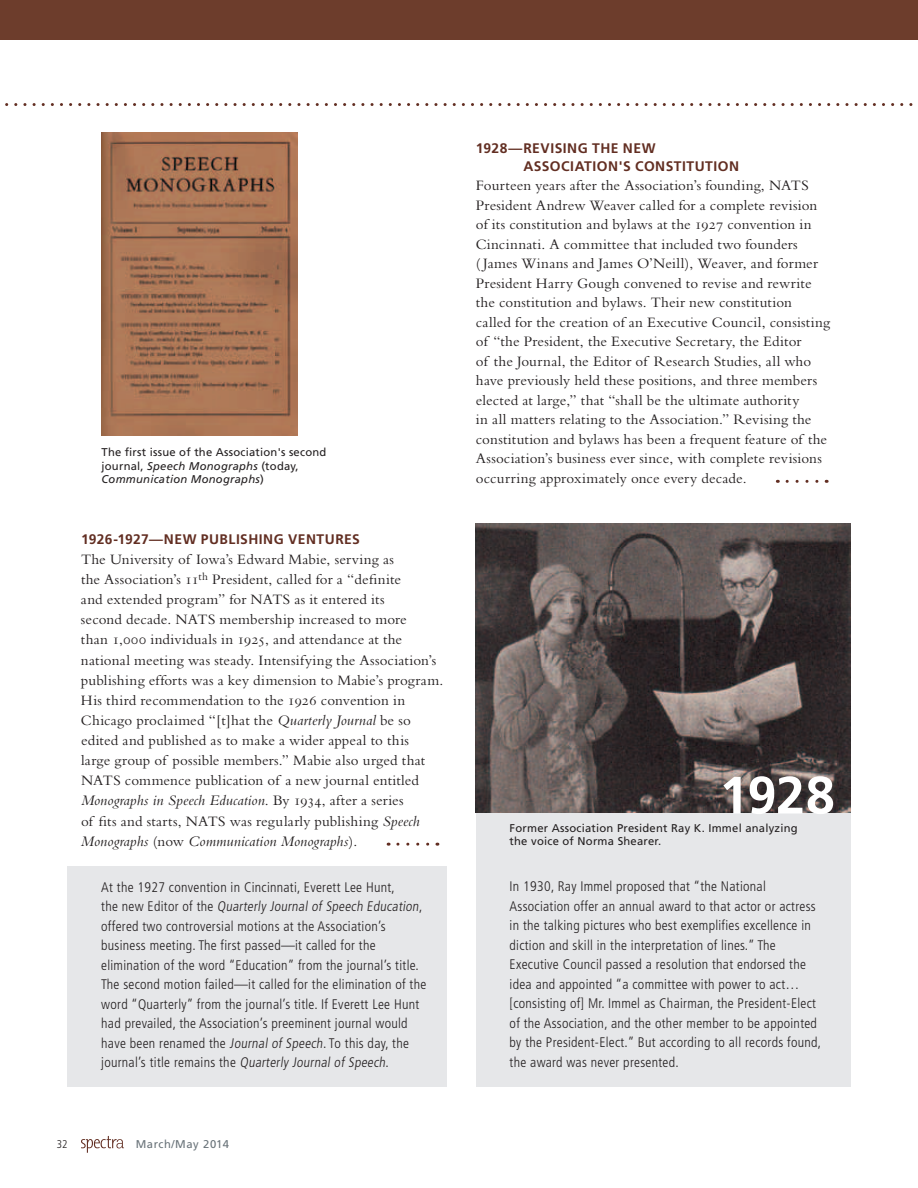
<style>
.page{position:relative;width:918px;height:1188px;background:#fff}
.page>*{position:absolute;margin:0;border:0;box-sizing:border-box;transform-origin:0 0}
.t1{font:700 52.5px "Frutiger";color:#fff}
.t2{font:italic 15.15px "Bembo";letter-spacing:.01em;color:#231f20}
.t3{font:15px/19.5px "Bembo";letter-spacing:.01em;color:#231f20}
.t4{font:300 condensed 13.8px/19.5px "Frutiger";letter-spacing:.02em;color:#231f20}
.t5{font:700 13.8px/17.9px "Frutiger";letter-spacing:.03em;color:#622e22}
.t6{font:11.25px/13.5px "Frutiger";letter-spacing:.02em;color:#231f20}
.t7{font:11.25px "Frutiger";letter-spacing:.05em;color:#697379}
.t8{font:300 condensed 11.25px "Frutiger";color:#231f20}
.s1{font-style:italic}
.s2{font-family:"Bembo SC"}
.s3{font-style:italic;font-size:15.15px}
.s4{font-style:normal;font-size:15px}
.s5{font-family:"Bembo SC";font-style:normal;font-size:15px}
</style>
<div class="page">
<svg style="left:81px;top:1136px;width:43px;height:17px"></svg>
<div style="left:0;top:0;width:918px;height:40px;background:#6d3d2c"></div>
<div style="left:476px;top:785px;width:374px;height:302px;background:#e6e7e9"></div>
<svg style="left:787px;top:480px;width:40px;height:3px"></svg>
<div style="left:68px;top:866px;width:379px;height:221px;background:#e6e7e9"></div>
<svg style="left:5px;top:103px;width:908px;height:3px"></svg>
<svg style="left:398px;top:843px;width:40px;height:3px"></svg>
<img style="left:102px;top:133px;width:195px;height:302px">
<img style="left:476px;top:524px;width:374px;height:288px">
<p class="t6" style="left:102px;top:446px;width:226px">The first issue of the Association's second journal, <span class="s1">Speech Monographs</span> (today,<br><span class="s1">Communication Monographs</span>)</p>
<p class="t5" style="left:81px;top:530px;width:280px">1926-1927—NEW PUBLISHI NG VENTU RES</p>
<p class="t3" style="left:81px;top:549px;width:364px;line-height:20.1px">The University of Iowa’s Edward Mabie, serving as<br>the Association’s <span class="s2">11</span><sup>th</sup> President, called for a “definite<br>and extended program” for NATS as it entered its<br>second decade. NATS membership increased to more<br>than <span class="s2">1,000</span> individuals in <span class="s2">1925</span>, and attendance at the national meeting was steady. Intensifying the Association’s publishing efforts was a key dimension to Mabie’s program.<br>His third recommendation to the <span class="s2">1926</span> convention in Chicago proclaimed “[t]hat the <span class="s3">Quarterly Journal</span> be so edited and published as to make a wider appeal to this<br>large group of possible members.” Mabie also urged that NATS commence publication of a new journal entitled</p>
<p class="t2" style="left:81px;top:792px;width:324px">Monographs in Speech Education<span class="s4">. By</span> <span class="s5">1934</span><span class="s4">, after a series</span></p>
<p class="t3" style="left:81px;top:811px;width:340px">of fits and starts, NATS was regularly publishing <span class="s3">Speech</span></p>
<p class="t2" style="left:81px;top:832px;width:278px">Monographs <span class="s4">(now</span> Communication Monographs<span class="s4">).</span></p>
<p class="t4" style="left:101px;top:877px;width:327px">At the 1927 convention in Cincinnati, Everett Lee Hunt,<br>t h e n ew E d i t o r of t h e Quarterly Journal of Speech Education, offered two controversial motions at the Association’s business meeting. The first passed—it called for the elimination of the word “Education” from the journal’s title.<br>The second motion failed—it called for the elimination of the word “Quarterly” from the journal’s title. If Everett Lee Hunt had prevailed, the Association’s preeminent journal would have been renamed the Journal of Speech. To this day, the<br>j o u rn a l ’s t it l e re m a i n s t h e Quarterly Journal of Speech.</p>
<p class="t8" style="left:57px;top:1137px;width:12px">32</p>
<p class="t7" style="left:136px;top:1137px;width:95px">March/May 2014</p>
<p class="t5" style="left:523px;top:139px;width:160px;text-indent:-48px">1928—REVISING TH E NEW<br>ASSOCIATIO N'S CONSTITUTIO</p>
<p class="t5" style="left:729px;top:157px;width:12px">N</p>
<p class="t3" style="left:476px;top:176px;width:356px">Fourteen years after the Association’s founding, NATS President Andrew Weaver called for a complete revision of its constitution and bylaws at the <span class="s2">1927</span> convention in Cincinnati. A committee that included two founders<br>( James Winans and James O’Neill), Weaver, and former President Harry Gough convened to revise and rewrite the constitution and bylaws. Their new constitution called for the creation of an Executive Council, consisting of “the President, the Executive Secretary, the Editor<br>of the Journal, the Editor of Research Studies, all who have previously held these positions, and three members elected at large,” that “shall be the ultimate authority<br>in all matters relating to the Association.” Revising the constitution and bylaws has been a frequent feature of the Association’s business ever since, with complete revisions occurring approximately once every decade.</p>
<h1 class="t1" style="left:719px;top:764px;width:117px">1928</h1>
<p class="t6" style="left:510px;top:821px;width:290px">Former Association President Ray K. Immel analyzing the voice of Norma Shearer.</p>
<p class="t4" style="left:510px;top:877px;width:313px">In 1930, Ray Immel proposed that “the National Association offer an annual award to that actor or actress in the talking pictures who best exemplifies excellence in diction and skill in the interpretation of lines.” The Executive Council passed a resolution that endorsed the idea and appointed “a committee with power to act… [consisting of] Mr. Immel as Chairman, the President-Elect of the Association, and the other member to be appointed by the President-Elect.” But according to all records found, the award was never presented.</p>
</div>
